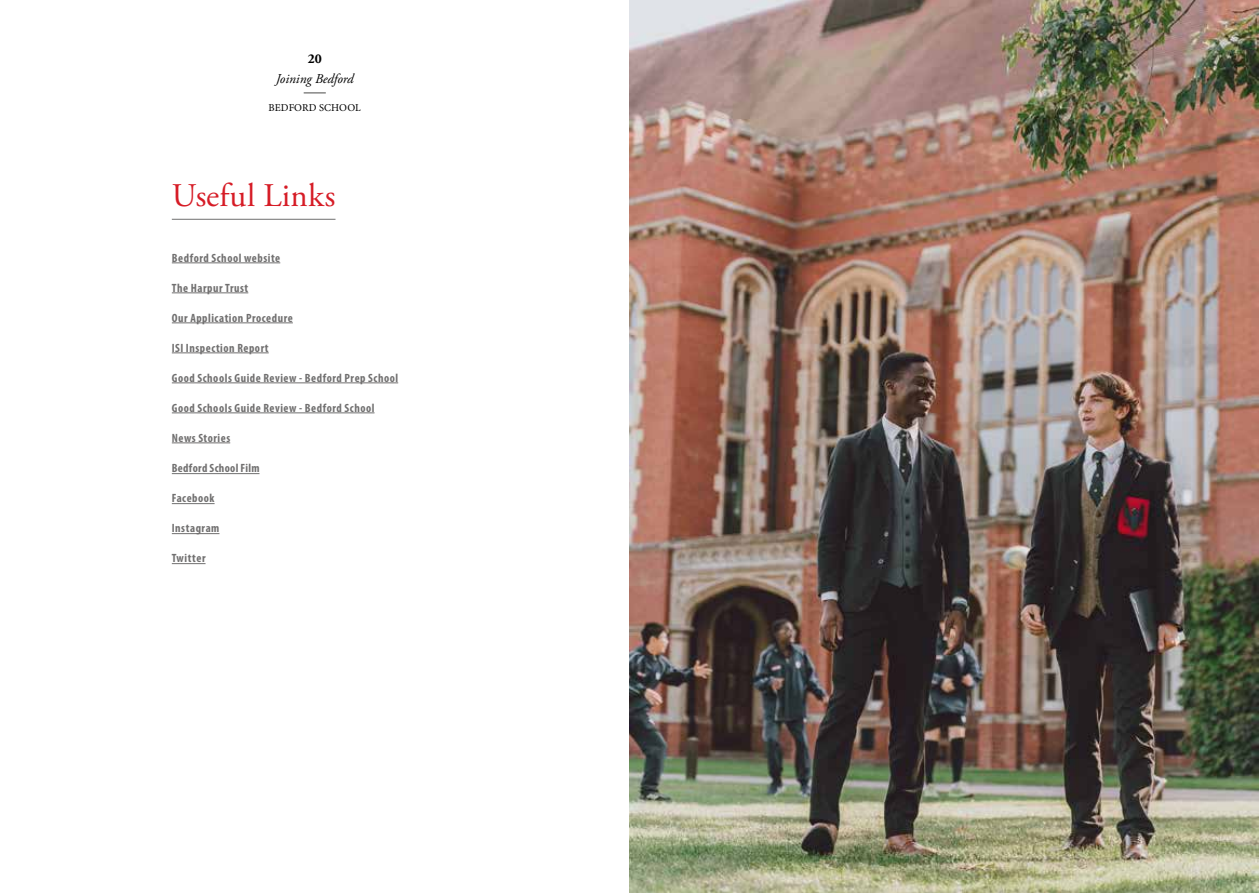
<style>
.page{position:relative;width:1259px;height:893px;background:#fff}
.page>*{position:absolute;margin:0;border:0;box-sizing:border-box;transform-origin:0 0}
.t1{font:33px "Adobe Garamond Pro";letter-spacing:.005em;color:#d61c26}
.t2{font:italic 13.5px "Adobe Garamond Pro";color:#000}
.t3{font:700 13.5px "Adobe Garamond Pro";color:#000}
.t4{font:700 condensed 12px "Myriad Pro";letter-spacing:.045em;color:#706f6f}
.t5{font:700 condensed 12px "Myriad Pro";letter-spacing:.025em;color:#706f6f}
.t6{font:10.5px "Minion Pro";letter-spacing:.01em;color:#000}
</style>
<div class="page">
<svg style="left:304px;top:93px;width:22px;height:1px"></svg>
<hr style="left:172px;top:219px;width:163px;height:1px;background:#706f6f">
<hr style="left:172px;top:263px;width:108px;height:1px;background:#706f6f">
<hr style="left:172px;top:293px;width:76px;height:1px;background:#706f6f">
<hr style="left:172px;top:323px;width:121px;height:1px;background:#706f6f">
<hr style="left:172px;top:353px;width:97px;height:1px;background:#706f6f">
<hr style="left:172px;top:383px;width:226px;height:1px;background:#706f6f">
<hr style="left:172px;top:413px;width:202px;height:1px;background:#706f6f">
<hr style="left:172px;top:443px;width:58px;height:1px;background:#706f6f">
<hr style="left:172px;top:473px;width:87px;height:1px;background:#706f6f">
<hr style="left:172px;top:503px;width:43px;height:1px;background:#706f6f">
<hr style="left:172px;top:533px;width:47px;height:1px;background:#706f6f">
<hr style="left:172px;top:563px;width:33px;height:1px;background:#706f6f">
<img style="left:629px;top:0;width:630px;height:893px">
<p class="t3" style="left:308px;top:51px;width:16px">20</p>
<p class="t2" style="left:276px;top:70px;width:79px">Joining Bedford</p>
<p class="t6" style="left:269px;top:101px;width:94px">BEDFORD SCHOOL</p>
<h1 class="t1" style="left:172px;top:176px;width:165px">Useful Links</h1>
<p class="t4" style="left:172px;top:250px;width:110px">Bedford School website</p>
<p class="t4" style="left:172px;top:280px;width:78px">The Harpur Trust</p>
<p class="t4" style="left:172px;top:310px;width:122px">Our Application Procedure</p>
<p class="t4" style="left:172px;top:340px;width:98px">ISI Inspection Report</p>
<p class="t4" style="left:172px;top:370px;width:228px">Good Schools Guide Review - Bedford Prep School</p>
<p class="t4" style="left:172px;top:400px;width:204px">Good Schools Guide Review - Bedford School</p>
<p class="t4" style="left:172px;top:430px;width:60px">News Stories</p>
<p class="t5" style="left:172px;top:461px;width:89px">Bedford School Film</p>
<p class="t4" style="left:172px;top:491px;width:44px">Facebook</p>
<p class="t4" style="left:172px;top:521px;width:49px">Instagram</p>
<p class="t4" style="left:172px;top:551px;width:35px">Twitter</p>
</div>
